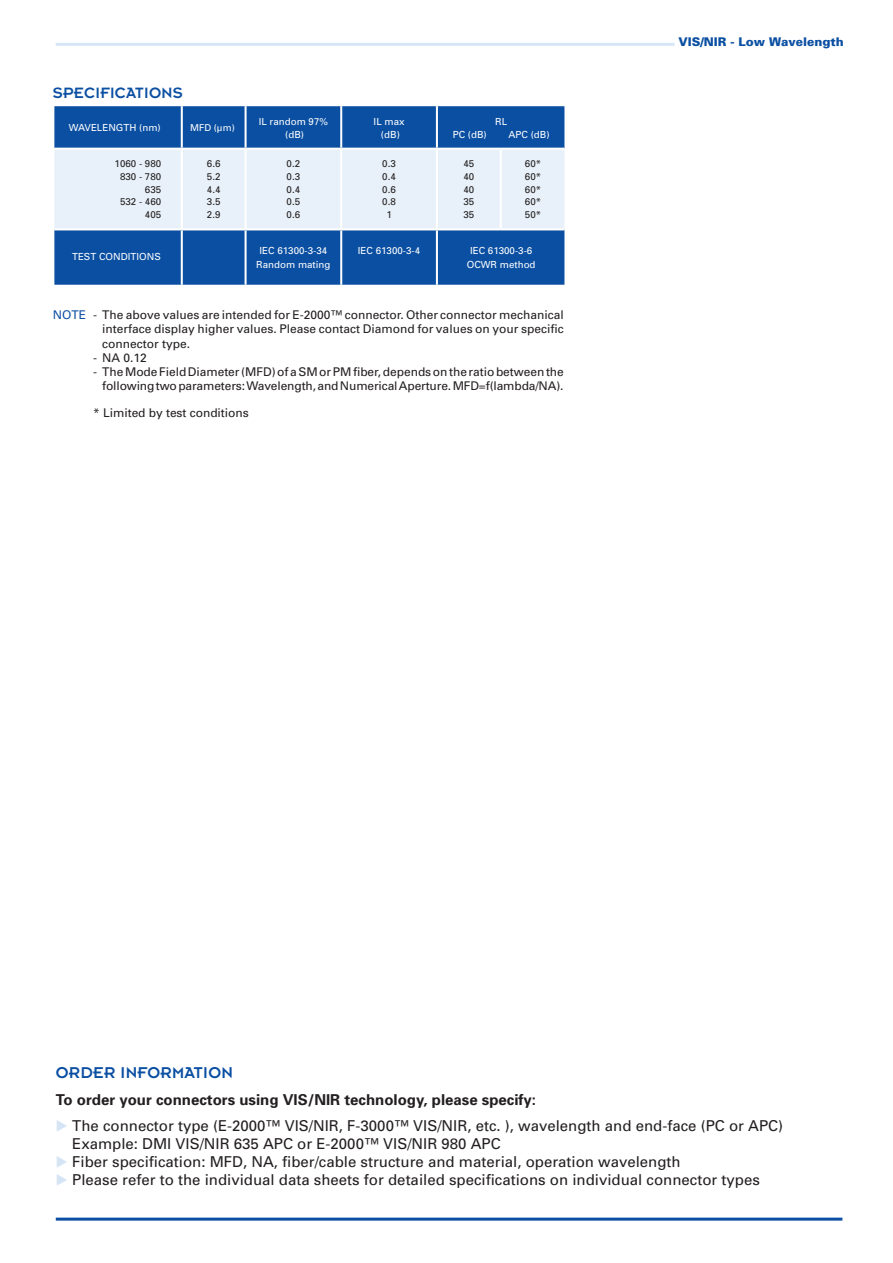
<style>
.page{position:relative;width:893px;height:1263px;background:#fff}
.page>*{position:absolute;margin:0;border:0;box-sizing:border-box;transform-origin:0 0}
.t1{font:17.25px "Insignia";letter-spacing:.02em;color:#0a4fa2}
.t2{font:16.5px "Insignia";letter-spacing:.02em;color:#0a4fa2}
.t3{font:15px/18px "Univers";color:#231f20}
.t4{font:700 15px "Univers";color:#231f20}
.t5{font:12px/14.2px "Univers";letter-spacing:-.005em;color:#231f20;text-align:justify}
.t6{font:900 12px "Univers";color:#0a4fa2}
.t7{font:9.75px/13.5px "Univers";color:#fff;text-align:center}
.t8{font:9.75px/12.8px "Univers";color:#231f20;text-align:justify}
.t9{font:9.45px "Univers";color:#fff}
.s1{color:#0a4fa2}
</style>
<div class="page">
<div style="left:56px;top:108px;width:508px;height:177px;background:#0a4fa2"></div>
<div style="left:56px;top:150px;width:508px;height:78px;background:#e8f1f9"></div>
<hr style="left:181px;top:106px;width:2px;height:42px;background:#fff">
<hr style="left:245px;top:106px;width:2px;height:42px;background:#fff">
<hr style="left:340px;top:106px;width:2px;height:42px;background:#fff">
<hr style="left:436px;top:106px;width:2px;height:42px;background:#fff">
<hr style="left:54px;top:148px;width:128px;height:2px;background:#fff">
<hr style="left:182px;top:148px;width:64px;height:2px;background:#fff">
<hr style="left:181px;top:150px;width:2px;height:78px;background:#fff">
<hr style="left:246px;top:148px;width:95px;height:2px;background:#fff">
<hr style="left:245px;top:150px;width:2px;height:78px;background:#fff">
<hr style="left:341px;top:148px;width:96px;height:2px;background:#fff">
<hr style="left:340px;top:150px;width:2px;height:78px;background:#fff">
<hr style="left:437px;top:148px;width:64px;height:2px;background:#fff">
<hr style="left:436px;top:150px;width:2px;height:78px;background:#fff">
<hr style="left:501px;top:148px;width:63px;height:2px;background:#fff">
<hr style="left:500px;top:150px;width:2px;height:78px;background:#fff">
<hr style="left:54px;top:228px;width:128px;height:2px;background:#fff">
<hr style="left:182px;top:228px;width:64px;height:2px;background:#fff">
<hr style="left:181px;top:230px;width:2px;height:55px;background:#fff">
<hr style="left:246px;top:228px;width:95px;height:2px;background:#fff">
<hr style="left:245px;top:230px;width:2px;height:55px;background:#fff">
<hr style="left:341px;top:228px;width:96px;height:2px;background:#fff">
<hr style="left:340px;top:230px;width:2px;height:55px;background:#fff">
<hr style="left:437px;top:228px;width:64px;height:2px;background:#fff">
<hr style="left:436px;top:230px;width:2px;height:55px;background:#fff">
<hr style="left:501px;top:228px;width:63px;height:2px;background:#fff">
<div style="left:53px;top:105px;width:785px;height:197px;border:2px solid #fff"></div>
<hr style="left:56px;top:43px;width:618px;height:3px;background:#d6e5f5">
<hr style="left:56px;top:1217px;width:786px;height:3px;background:#0a4fa2">
<h2 class="t2" style="left:53px;top:85px;width:132px">SPECIFICATIONS</h2>
<p class="t7" style="left:69px;top:121px;width:93px">WAVELENGTH (nm)</p>
<p class="t9" style="left:190px;top:122px;width:46px">MFD (µm)</p>
<p class="t7" style="left:259px;top:114px;width:71px">IL random 97% (dB)</p>
<p class="t7" style="left:374px;top:114px;width:32px">IL max (dB)</p>
<p class="t7" style="left:495px;top:114px;width:13px">RL</p>
<p class="t7" style="left:453px;top:128px;width:36px">PC (dB)</p>
<p class="t7" style="left:509px;top:128px;width:43px">APC (dB)</p>
<p class="t8" style="left:115px;top:157px;width:48px;text-align:right">1060 - 980<br>830 - 780<br>635<br>532 - 460<br>405</p>
<p class="t8" style="left:207px;top:157px;width:15px">6.6<br>5.2<br>4.4<br>3.5<br>2.9</p>
<p class="t8" style="left:287px;top:157px;width:15px">0.2<br>0.3<br>0.4<br>0.5<br>0.6</p>
<p class="t8" style="left:382px;top:157px;width:15px;text-align:center">0.3<br>0.4<br>0.6<br>0.8<br>1</p>
<p class="t8" style="left:463px;top:157px;width:12px">45<br>40<br>40<br>35<br>35</p>
<p class="t8" style="left:525px;top:157px;width:18px">60* 60* 60* 60* 50*</p>
<p class="t7" style="left:72px;top:250px;width:90px">TEST CONDITIONS</p>
<p class="t7" style="left:256px;top:244px;width:76px">IEC 61300-3-34<br>Random mating</p>
<p class="t7" style="left:358px;top:244px;width:64px">IEC 61300-3-4</p>
<p class="t7" style="left:467px;top:244px;width:70px">IEC 61300-3-6<br>OCWR method</p>
<p class="t5" style="left:102px;top:307px;width:463px;text-indent:-50px"><span class="s1">NOTE</span> - The above values are intended for E-2000™ connector. Other connector mechanical interface display higher values. Please contact Diamond for values on your specific connector type.</p>
<p class="t5" style="left:93px;top:350px;width:55px">- NA 0.12</p>
<p class="t5" style="left:93px;top:364px;width:472px;text-align:right">- The Mode Field Diameter (MFD) of a SM or PM fiber, depends on the ratio between the following two parameters: Wavelength, and Numerical Aperture. MFD=f(lambda/NA).</p>
<p class="t5" style="left:93px;top:406px;width:157px">* Limited by test conditions</p>
<p class="t6" style="left:679px;top:34px;width:167px">VIS/NIR - Low Wavelength</p>
<h1 class="t1" style="left:56px;top:1064px;width:179px">ORDER INFORMATION</h1>
<p class="t4" style="left:56px;top:1090px;width:482px">To order your connectors using VIS/NIR technology, please specify:</p>
<p class="t3" style="left:72px;top:1117px;width:713px">The connector type (E-2000™ VIS/NIR, F-3000™ VIS/NIR, etc. ), wavelength and end-face (PC or APC)<br>Example: DMI VIS/NIR 635 APC or E-2000™ VIS/NIR 980 APC<br>Fiber specification: MFD, NA, fiber/cable structure and material, operation wavelength<br>Please refer to the individual data sheets for detailed specifications on individual connector types</p>
</div>
